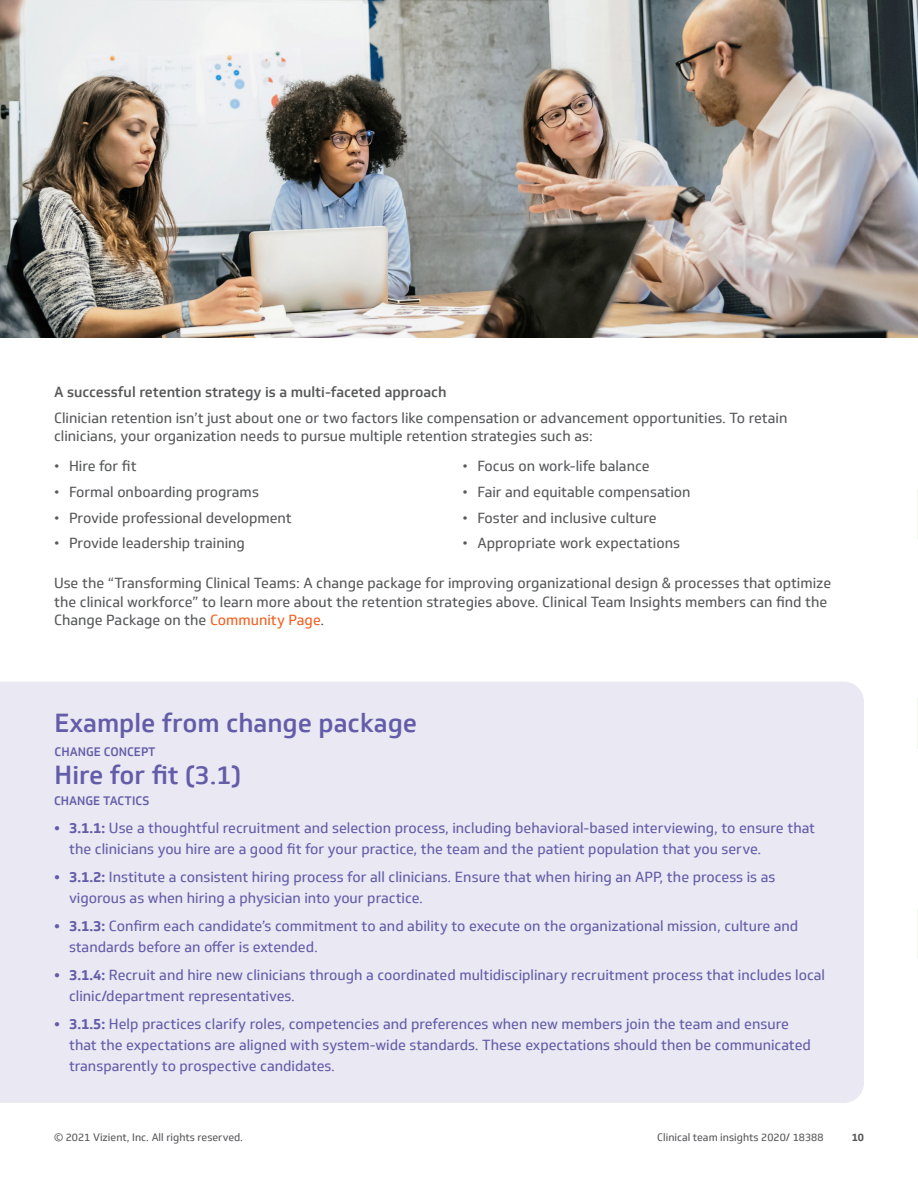
<style>
.page{position:relative;width:918px;height:1188px;background:#fff}
.page>*{position:absolute;margin:0;border:0;box-sizing:border-box;transform-origin:0 0}
.Body_9_5pt{font:500 25.5px "Soleto";color:#635ca8}
.t1{font:14.25px/21px "Soleto";color:#635ca8}
.Body_9_5pt-2{font:14.25px/18.5px "Soleto";color:#57585a}
.Body_Subhead_9_5pt{font:500 14.25px "Soleto";color:#57585a}
.Body_9_5pt-3{font:500 12px "Soleto";color:#635ca8}
.t2{font:10.5px "Soleto";color:#57585a}
.t3{font:700 10.5px "Soleto";color:#57585a}
.s1{color:#f26021}
.s2{font-weight:700}
</style>
<div class="page">
<div style="left:0;top:682px;width:864px;height:421px;background:#e9e8f3"></div>
<svg style="left:917px;top:489px;width:1px;height:50px"></svg>
<svg style="left:917px;top:698px;width:1px;height:51px"></svg>
<svg style="left:917px;top:908px;width:1px;height:51px"></svg>
<img style="left:0;top:0;width:918px;height:337px">
<p class="Body_Subhead_9_5pt" style="left:54px;top:383px;width:394px">A successful retention strategy is a multi-faceted approach</p>
<p class="Body_9_5pt-2" style="left:54px;top:409px;width:735px">Clinician retention isn’t just about one or two factors like compensation or advancement opportunities. To retain clinicians, your organization needs to pursue multiple retention strategies such as:</p>
<p class="Body_9_5pt-2" style="left:54px;top:457px;width:84px">• Hire for fit</p>
<p class="Body_9_5pt-2" style="left:54px;top:483px;width:206px">• Formal onboarding programs</p>
<p class="Body_9_5pt-2" style="left:54px;top:508px;width:239px">• Provide professional development</p>
<p class="Body_9_5pt-2" style="left:54px;top:534px;width:192px">• Provide leadership training</p>
<p class="Body_9_5pt-2" style="left:462px;top:457px;width:189px">• Focus on work-life balance</p>
<p class="Body_9_5pt-2" style="left:462px;top:483px;width:230px">• Fair and equitable compensation</p>
<p class="Body_9_5pt-2" style="left:462px;top:508px;width:196px">• Foster and inclusive culture</p>
<p class="Body_9_5pt-2" style="left:462px;top:534px;width:219px">• Appropriate work expectations</p>
<p class="Body_9_5pt-2" style="left:54px;top:574px;width:779px">Use the “Transforming Clinical Teams: A change package for improving organizational design &amp; processes that optimize the clinical workforce” to learn more about the retention strategies above. Clinical Team Insights members can find the<br>Change Package on the <span class="s1">Community Page</span>.</p>
<p class="Body_9_5pt" style="left:55px;top:707px;width:364px">Example from change package</p>
<p class="Body_9_5pt-3" style="left:55px;top:744px;width:102px">CHANGE CONCEPT</p>
<p class="Body_9_5pt" style="left:55px;top:759px;width:188px">Hire for fit (3.1)</p>
<p class="Body_9_5pt-3" style="left:54px;top:793px;width:97px">CHANGE TACTICS</p>
<p class="t1" style="left:69px;top:817px;width:748px;text-indent:-15px"><span class="s2">• 3.1.1:</span> Use a thoughtful recruitment and selection process, including behavioral-based interviewing, to ensure that the clinicians you hire are a good fit for your practice, the team and the patient population that you serve.</p>
<p class="t1" style="left:69px;top:867px;width:708px;text-indent:-15px"><span class="s2">• 3.1.2:</span> Institute a consistent hiring process for all clinicians. Ensure that when hiring an APP, the process is as vigorous as when hiring a physician into your practice.</p>
<p class="t1" style="left:69px;top:916px;width:731px;text-indent:-15px"><span class="s2">• 3.1.3:</span> Confirm each candidate’s commitment to and ability to execute on the organizational mission, culture and standards before an offer is extended.</p>
<p class="t1" style="left:69px;top:965px;width:758px;text-indent:-15px"><span class="s2">• 3.1.4:</span> Recruit and hire new clinicians through a coordinated multidisciplinary recruitment process that includes local clinic/department representatives.</p>
<p class="t1" style="left:69px;top:1014px;width:743px;text-indent:-15px"><span class="s2">• 3.1.5:</span> Help practices clarify roles, competencies and preferences when new members join the team and ensure that the expectations are aligned with system-wide standards. These expectations should then be communicated transparently to prospective candidates.</p>
<p class="t2" style="left:54px;top:1131px;width:191px">© 2021 Vizient, Inc. All rights reserved.</p>
<p class="t2" style="left:657px;top:1131px;width:168px">Clinical team insights 2020/ 18388</p>
<p class="t3" style="left:852px;top:1131px;width:14px">10</p>
</div>
